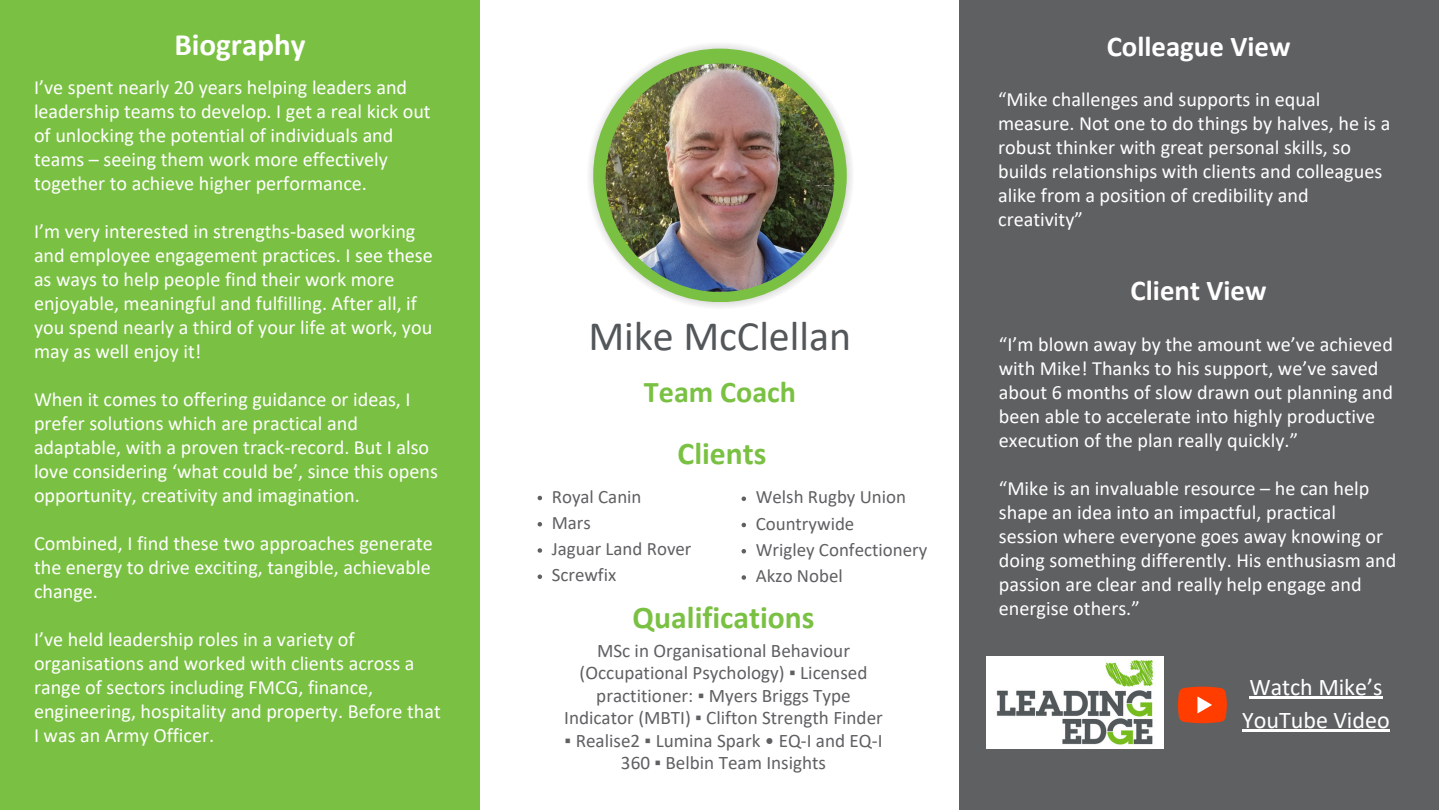
<style>
.page{position:relative;width:1440px;height:810px;background:#fff}
.page>*{position:absolute;margin:0;border:0;box-sizing:border-box;transform-origin:0 0}
.t1{font:42px "Calibri";color:#53575a}
.t2{font:700 31.7px "Calibri";color:#7ac143}
.t3{font:700 31.2px "Calibri";color:#fff}
.t4{font:700 30.2px "Calibri";color:#7ac143}
.t5{font:700 28.8px "Calibri";color:#fff}
.t6{font:24px/33px "Calibri";color:#fff}
.t7{font:20.2px/24px "Calibri";color:#fff}
.t8{font:19.2px/22.5px "Calibri";color:#5f6062;text-align:center}
.t9{font:18.9px "Calibri";color:#5f6062}
</style>
<div class="page">
<div style="left:0;top:0;width:480px;height:810px;background:#7ac143"></div>
<div style="left:959px;top:0;width:480px;height:810px;background:#5f6062"></div>
<svg style="left:589px;top:44px;width:263px;height:263px"></svg>
<div style="left:593px;top:49px;width:254px;height:253px;background:#7ac143;border-radius:50%"></div>
<img style="left:606px;top:63px;width:228px;height:229px;border-radius:50%">
<img style="left:986px;top:656px;width:177px;height:93px">
<svg style="left:538px;top:496px;width:4px;height:4px"></svg>
<svg style="left:538px;top:522px;width:4px;height:5px"></svg>
<svg style="left:538px;top:548px;width:4px;height:5px"></svg>
<svg style="left:538px;top:575px;width:4px;height:4px"></svg>
<svg style="left:742px;top:497px;width:4px;height:4px"></svg>
<svg style="left:742px;top:523px;width:4px;height:4px"></svg>
<svg style="left:742px;top:549px;width:4px;height:5px"></svg>
<svg style="left:742px;top:575px;width:4px;height:5px"></svg>
<hr style="left:1249px;top:696px;width:134px;height:2px;background:#fff">
<hr style="left:1242px;top:729px;width:148px;height:2px;background:#fff">
<svg style="left:1178px;top:687px;width:49px;height:36px"></svg>
<p class="t3" style="left:174px;top:32px;width:133px">Biography</p>
<p class="t7" style="left:34px;top:77px;width:398px">I’ve spent nearly 20 years helping leaders and leadership teams to develop. I get a real kick out of unlocking the potential of individuals and teams – seeing them work more effectively together to achieve higher performance.</p>
<p class="t7" style="left:34px;top:221px;width:400px">I’m very interested in strengths-based working and employee engagement practices. I see these as ways to help people find their work more enjoyable, meaningful and fulfilling. After all, if you spend nearly a third of your life at work, you may as well enjoy it!</p>
<p class="t7" style="left:34px;top:389px;width:405px">When it comes to offering guidance or ideas, I prefer solutions which are practical and adaptable, with a proven track-record. But I also love considering ‘what could be’, since this opens opportunity, creativity and imagination.</p>
<p class="t7" style="left:34px;top:533px;width:400px;text-align:justify">Combined, I find these two approaches generate the energy to drive exciting, tangible, achievable change.</p>
<p class="t7" style="left:34px;top:629px;width:408px">I’ve held leadership roles in a variety of organisations and worked with clients across a range of sectors including FMCG, finance, engineering, hospitality and property. Before that I was an Army Officer.</p>
<p class="t1" style="left:588px;top:319px;width:264px">Mike McClellan</p>
<p class="t4" style="left:644px;top:379px;width:154px">Team Coach</p>
<p class="t2" style="left:678px;top:440px;width:90px">Clients</p>
<p class="t9" style="left:552px;top:488px;width:91px">Royal Canin</p>
<p class="t9" style="left:552px;top:515px;width:41px">Mars</p>
<p class="t9" style="left:552px;top:541px;width:141px">Jaguar Land Rover</p>
<p class="t9" style="left:552px;top:567px;width:66px">Screwfix</p>
<p class="t9" style="left:756px;top:489px;width:152px">Welsh Rugby Union</p>
<p class="t9" style="left:756px;top:515px;width:100px">Countrywide</p>
<p class="t9" style="left:756px;top:542px;width:173px">Wrigley Confectionery</p>
<p class="t9" style="left:756px;top:568px;width:89px">Akzo Nobel</p>
<p class="t2" style="left:633px;top:604px;width:183px">Qualifications</p>
<p class="t8" style="left:564px;top:641px;width:320px">MSc in Organisational Behaviour (Occupational Psychology) ▪ Licensed practitioner: ▪ Myers Briggs Type Indicator (MBTI) ▪ Clifton Strength Finder</p>
<p class="t8" style="left:565px;top:731px;width:319px">▪ Realise2 ▪ Lumina Spark • EQ-I and EQ-I<br>360 ▪ Belbin Team Insights</p>
<p class="t5" style="left:1107px;top:34px;width:185px">Colleague View</p>
<p class="t7" style="left:998px;top:89px;width:394px">“Mike challenges and supports in equal measure. Not one to do things by halves, he is a robust thinker with great personal skills, so builds relationships with clients and colleagues alike from a position of credibility and creativity”</p>
<p class="t5" style="left:1131px;top:279px;width:137px">Client View</p>
<p class="t7" style="left:999px;top:334px;width:396px">“I’m blown away by the amount we’ve achieved with Mike! Thanks to his support, we’ve saved about 6 months of slow drawn out planning and been able to accelerate into highly productive execution of the plan really quickly.”</p>
<p class="t7" style="left:999px;top:478px;width:399px">“Mike is an invaluable resource – he can help shape an idea into an impactful, practical session where everyone goes away knowing or doing something differently. His enthusiasm and passion are clear and really help engage and energise others.”</p>
<p class="t6" style="left:1242px;top:672px;width:149px">Watch Mike’s<br>YouTube Video</p>
</div>
